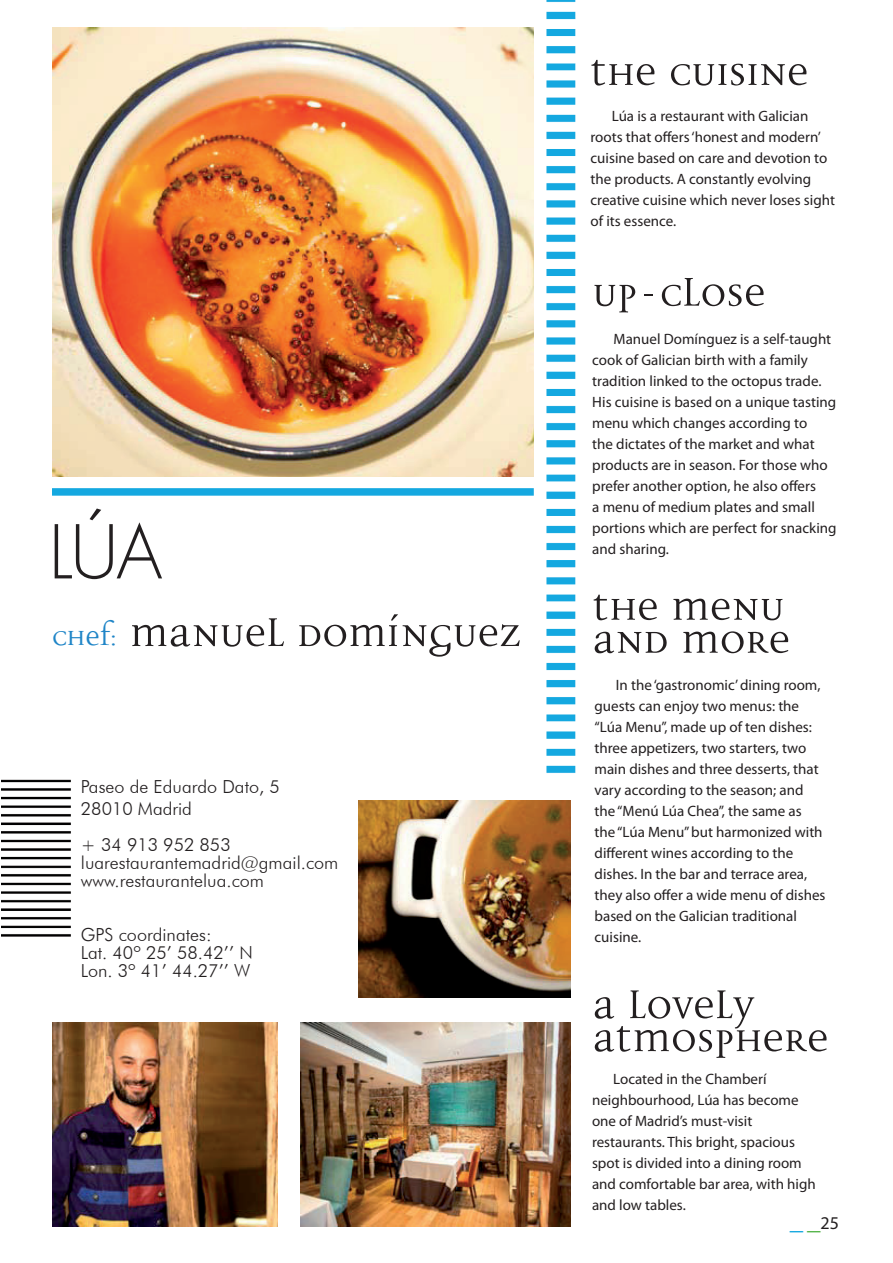
<style>
.page{position:relative;width:893px;height:1263px;background:#fff}
.page>*{position:absolute;margin:0;border:0;box-sizing:border-box;transform-origin:0 0}
.t1{font:300 72px "Futura LT";color:#231f20}
.t2{font:54px "Disturbance";color:#231f20}
.t3{font:300 18px/18px "Futura BT";color:#231f20}
.t4{font:18px "Myriad Pro";color:#231f20}
.t5{font:15px/21px "Myriad Pro";color:#231f20}
.s1{font-size:36px;color:#1f85c7}
.s2{font-size:27px;color:#14a8e0}
.s3{font-size:27px;color:#54b449}
</style>
<div class="page">
<img style="left:52px;top:27px;width:482px;height:449px">
<img style="left:52px;top:1023px;width:225px;height:203px">
<div style="left:52px;top:488px;width:482px;height:8px;background:#14a8e0"></div>
<img style="left:1px;top:779px;width:70px;height:158px">
<img style="left:546px;top:0;width:30px;height:773px">
<img style="left:301px;top:1023px;width:270px;height:203px">
<img style="left:358px;top:800px;width:213px;height:197px">
<h1 class="t1" style="left:49px;top:508px;width:115px">LÚA</h1>
<h2 class="t2" style="left:52px;top:608px;width:471px"><span class="s1">chef:</span> MANUEL DOMÍNGUEZ</h2>
<p class="t3" style="left:81px;top:776px;width:201px;line-height:21.6px">Paseo de Eduardo Dato, 5<br>28010 Madrid</p>
<p class="t3" style="left:81px;top:835px;width:259px">+ 34 913 952 853 luarestaurantemadrid@gmail.com www.restaurantelua.com</p>
<p class="t3" style="left:81px;top:925px;width:173px">GPS coordinates:<br>Lat. 40º 25’ 58.42’’ N<br>Lon. 3º 41’ 44.27’’ W</p>
<h2 class="t2" style="left:590px;top:47px;width:220px">the cuisine</h2>
<p class="t5" style="left:591px;top:105px;width:246px;text-indent:21px">Lúa is a restaurant with Galician roots that offers ‘honest and modern’ cuisine based on care and devotion to the products. A constantly evolving creative cuisine which never loses sight of its essence.</p>
<h2 class="t2" style="left:592px;top:268px;width:175px">up-close</h2>
<p class="t5" style="left:592px;top:328px;width:246px;text-indent:21px">Manuel Domínguez is a self-taught cook of Galician birth with a family tradition linked to the octopus trade.<br>His cuisine is based on a unique tasting menu which changes according to<br>the dictates of the market and what products are in season. For those who prefer another option, he also offers<br>a menu of medium plates and small portions which are perfect for snacking and sharing.</p>
<h2 class="t2" style="left:592px;top:582px;width:194px">the menu</h2>
<h2 class="t2" style="left:592px;top:615px;width:199px">and more</h2>
<p class="t5" style="left:595px;top:674px;width:232px;text-indent:21px">In the ‘gastronomic’ dining room, guests can enjoy two menus: the “Lúa Menu”, made up of ten dishes: three appetizers, two starters, two main dishes and three desserts, that vary according to the season; and the “Menú Lúa Chea”, the same as the “Lúa Menu” but harmonized with different wines according to the dishes. In the bar and terrace area, they also offer a wide menu of dishes based on the Galician traditional cuisine.</p>
<h2 class="t2" style="left:592px;top:980px;width:163px">a lovely</h2>
<h2 class="t2" style="left:592px;top:1013px;width:238px">Atmosphere</h2>
<p class="t5" style="left:592px;top:1068px;width:225px;text-indent:21px">Located in the Chamberí neighbourhood, Lúa has become one of Madrid’s must-visit restaurants. This bright, spacious spot is divided into a dining room and comfortable bar area, with high and low tables.</p>
<p class="t4" style="left:790px;top:1212px;width:51px"><span class="s2">_</span> <span class="s3">_</span>25</p>
</div>
